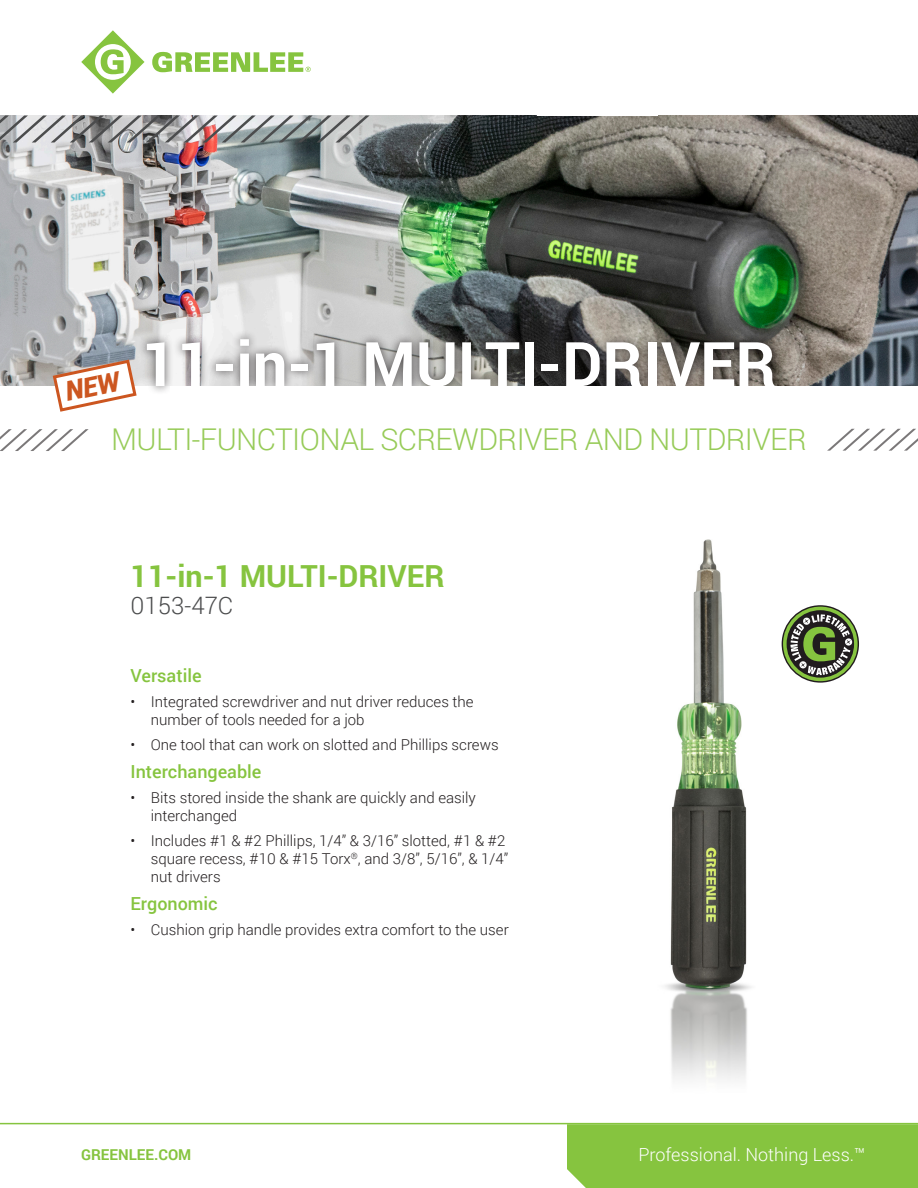
<style>
.page{position:relative;width:918px;height:1188px;background:#fff}
.page>*{position:absolute;margin:0;border:0;box-sizing:border-box;transform-origin:0 0}
.t1{font:700 61.5px "Roboto";color:#fff}
.t2{font:700 30.45px "Roboto";color:#86c43f}
.t3{font:300 30px "Roboto";letter-spacing:-.02em;color:#97cb58}
.t4{font:300 24px "Roboto";color:#4b4c4d}
.t5{font:500 18px "Roboto";color:#86c43f}
.t6{font:300 18px "Roboto";color:#fff}
.t7{font:300 15px/18px "Roboto";color:#231f20}
.page{font:700 15px "Roboto";color:#86c43f}
</style>
<div class="page">
<img style="left:0;top:116px;width:918px;height:270px">
<div style="left:567px;top:1124px;width:351px;height:64px;background:#86c43f"></div>
<hr style="left:0;top:1123px;width:918px;height:1px;background:#86c43f">
<svg style="left:0;top:116px;width:370px;height:26px;background:#a6a6a7"></svg>
<div style="left:138px;top:330px;width:645px;height:66px;background:#231f20;opacity:.75"></div>
<svg style="left:81px;top:30px;width:64px;height:64px"></svg>
<svg style="left:152px;top:52px;width:159px;height:20px"></svg>
<div style="left:170px;top:386px;width:661px;height:112px;background:#fff"></div>
<svg style="left:827px;top:429px;width:91px;height:22px"></svg>
<svg style="left:0;top:429px;width:89px;height:22px"></svg>
<img style="left:665px;top:540px;width:167px;height:540px">
<svg style="left:782px;top:605px;width:77px;height:78px"></svg>
<svg style="left:783px;top:607px;width:75px;height:74px"></svg>
<svg style="left:787px;top:610px;width:67px;height:68px"></svg>
<svg style="left:790px;top:614px;width:63px;height:61px;background:#677453"></svg>
<svg style="left:51px;top:358px;width:87px;height:54px"></svg>
<p class="t1" style="left:142px;top:321px;width:636px">11-in-1 MULTI-DRIVER</p>
<p class="t3" style="left:111px;top:419px;width:697px">MULTI-FUNCTIONAL SCREWDRIVER AND NUTDRIVER</p>
<p class="t2" style="left:131px;top:554px;width:315px">11-in-1 MULTI-DRIVER</p>
<p class="t4" style="left:131px;top:589px;width:104px">0153-47C</p>
<p class="t5" style="left:131px;top:663px;width:73px">Versatile</p>
<p class="t7" style="left:151px;top:692px;width:324px;text-indent:-20px">• Integrated screwdriver and nut driver reduces the number of tools needed for a job</p>
<p class="t7" style="left:131px;top:735px;width:370px">• One tool that can work on slotted and Phillips screws</p>
<p class="t5" style="left:131px;top:759px;width:132px">Interchangeable</p>
<p class="t7" style="left:151px;top:788px;width:327px;text-indent:-20px">• Bits stored inside the shank are quickly and easily interchanged</p>
<p class="t7" style="left:151px;top:831px;width:359px;text-indent:-20px">• Includes #1 &amp; #2 Phillips, 1/4” &amp; 3/16” slotted, #1 &amp; #2 square recess, #10 &amp; #15 Torx<sup>®</sup>, and 3/8”, 5/16”, &amp; 1/4” nut drivers</p>
<p class="t5" style="left:131px;top:891px;width:89px">Ergonomic</p>
<p class="t7" style="left:131px;top:920px;width:380px">• Cushion grip handle provides extra comfort to the user</p>
<p class="page" style="left:81px;top:1144px;width:112px">GREENLEE.COM</p>
<p class="t6" style="left:639px;top:1142px;width:228px">Professional. Nothing Less.™</p>
</div>
